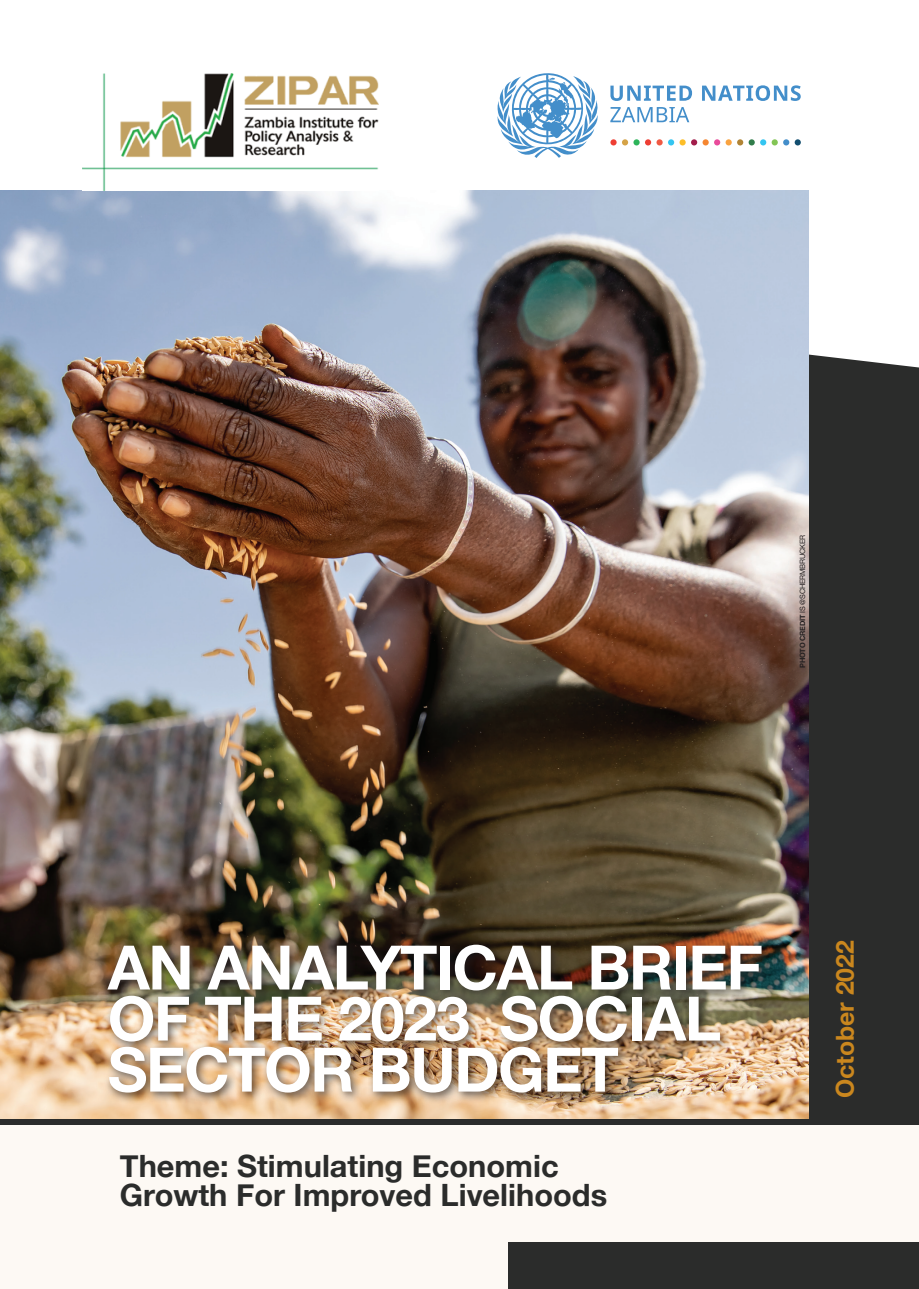
<style>
.page{position:relative;width:919px;height:1289px;background:#fff}
.page>*{position:absolute;margin:0;border:0;box-sizing:border-box;transform-origin:0 0}
.t1{font:700 61.35px/51px "Helvetica Neue";letter-spacing:-.025em;color:#fff}
.t2{font:700 30.75px/29.1px "Helvetica Neue";color:#2b2c2b}
.t3{font:700 24.75px "Helvetica Neue";color:#ca871e}
.t4{font:7.35px "Helvetica Neue";letter-spacing:-.025em;color:#231f20}
.s1{font-weight:700}
</style>
<div class="page">
<div style="left:0;top:336px;width:918px;height:952px;background:#fdf9f4"></div>
<div style="left:0;top:196px;width:918px;height:928px;background:#2b2c2b"></div>
<svg style="left:82px;top:83px;width:836px;height:284px"></svg>
<div style="left:508px;top:1242px;width:410px;height:46px;background:#2b2c2b"></div>
<img style="left:0;top:190px;width:808px;height:928px">
<img style="left:83px;top:73px;width:295px;height:117px">
<div style="left:103px;top:939px;width:670px;height:165px;background:#231f20;opacity:.7"></div>
<svg style="left:497px;top:73px;width:102px;height:85px"></svg>
<svg style="left:610px;top:139px;width:6px;height:6px"></svg>
<svg style="left:622px;top:139px;width:17px;height:6px"></svg>
<svg style="left:645px;top:139px;width:17px;height:6px"></svg>
<svg style="left:668px;top:139px;width:17px;height:6px"></svg>
<svg style="left:691px;top:139px;width:17px;height:6px"></svg>
<svg style="left:714px;top:139px;width:17px;height:6px"></svg>
<svg style="left:737px;top:139px;width:17px;height:6px"></svg>
<svg style="left:760px;top:139px;width:17px;height:6px"></svg>
<svg style="left:783px;top:139px;width:17px;height:6px"></svg>
<svg style="left:610px;top:86px;width:82px;height:15px"></svg>
<svg style="left:702px;top:85px;width:98px;height:16px"></svg>
<svg style="left:610px;top:107px;width:79px;height:15px"></svg>
<p class="t4" style="left:797px;top:668px;width:134px;rotate:-90deg"><span class="s1">PHOTO CREDIT</span> IS @SCHERMBRUCKER</p>
<h1 class="t1" style="left:108px;top:943px;width:656px">AN ANALYTICAL BRIEF<br>OF THE 2023 SOCIAL<br>SECTOR BUDGET</h1>
<p class="t2" style="left:120px;top:1152px;width:489px">Theme: Stimulating Economic<br>Growth For Improved Livelihoods</p>
<p class="t3" style="left:825px;top:1098px;width:160px;rotate:-90deg">October 2022</p>
</div>
